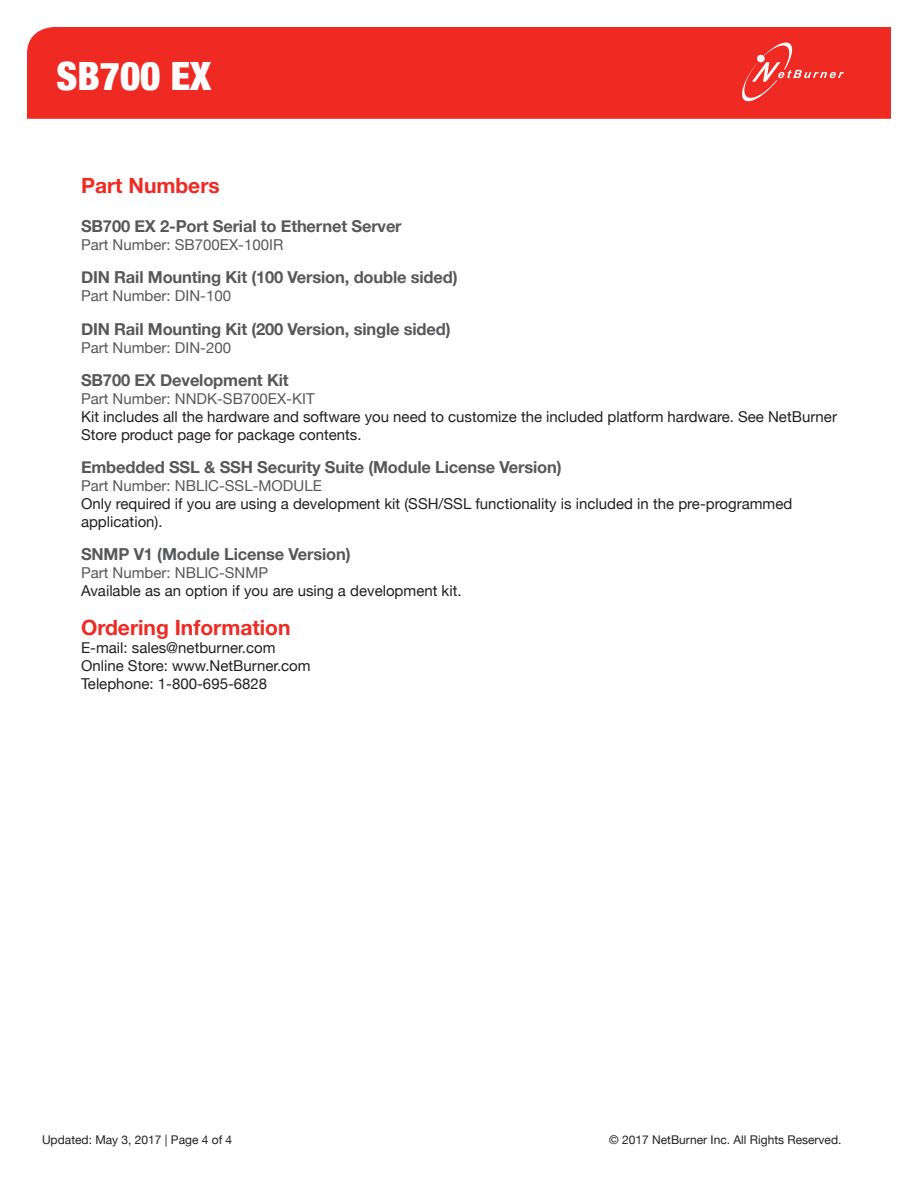
<style>
.page{position:relative;width:918px;height:1188px;background:#fff}
.page>*{position:absolute;margin:0;border:0;box-sizing:border-box;transform-origin:0 0}
.t1{font:900 condensed 39px "Helvetica Neue";color:#fff}
.t2{font:700 21px "Helvetica Neue";color:#ee2a23}
.t3{font:700 16.5px "Helvetica Neue";letter-spacing:-.01em;color:#57585a}
.t4{font:15px/18px "Helvetica Neue";color:#231f20}
.t5{font:15px "Helvetica Neue";color:#57585a}
.t6{font:12px "Helvetica Neue";color:#231f20}
</style>
<div class="page">
<div style="left:27px;top:27px;width:864px;height:92px;background:#ee2a23"></div>
<svg style="left:739px;top:39px;width:105px;height:66px;background:#ef3c36"></svg>
<h1 class="t1" style="left:56px;top:52px;width:156px">SB700 EX</h1>
<h2 class="t2" style="left:81px;top:173px;width:140px">Part Numbers</h2>
<p class="t3" style="left:81px;top:216px;width:322px">SB700 EX 2-Port Serial to Ethernet Server</p>
<p class="t5" style="left:81px;top:236px;width:204px">Part Number: SB700EX-100IR</p>
<p class="t3" style="left:81px;top:267px;width:378px">DIN Rail Mounting Kit (100 Version, double sided)</p>
<p class="t5" style="left:81px;top:287px;width:152px">Part Number: DIN-100</p>
<p class="t3" style="left:81px;top:318px;width:371px">DIN Rail Mounting Kit (200 Version, single sided)</p>
<p class="t5" style="left:81px;top:338px;width:152px">Part Number: DIN-200</p>
<p class="t3" style="left:81px;top:370px;width:209px">SB700 EX Development Kit</p>
<p class="t5" style="left:81px;top:390px;width:235px">Part Number: NNDK-SB700EX-KIT</p>
<p class="t4" style="left:81px;top:407px;width:758px">Kit includes all the hardware and software you need to customize the included platform hardware. See NetBurner<br>Store product page for package contents.</p>
<p class="t3" style="left:81px;top:457px;width:482px">Embedded SSL &amp; SSH Security Suite (Module License Version)</p>
<p class="t5" style="left:81px;top:477px;width:242px">Part Number: NBLIC-SSL-MODULE</p>
<p class="t4" style="left:81px;top:495px;width:713px">Only required if you are using a development kit (SSH/SSL functionality is included in the pre-programmed application).</p>
<p class="t3" style="left:81px;top:544px;width:271px">SNMP V1 (Module License Version)</p>
<p class="t5" style="left:81px;top:564px;width:189px">Part Number: NBLIC-SNMP</p>
<p class="t4" style="left:81px;top:582px;width:382px">Available as an option if you are using a development kit.</p>
<h2 class="t2" style="left:81px;top:615px;width:211px">Ordering Information</h2>
<p class="t4" style="left:81px;top:639px;width:231px">E-mail: sales@netburner.com<br>Online Store: www.NetBurner.com<br>Telephone: 1-800-695-6828</p>
<p class="t6" style="left:42px;top:1132px;width:192px">Updated: May 3, 2017 | Page 4 of 4</p>
<p class="t6" style="left:609px;top:1132px;width:234px">© 2017 NetBurner Inc. All Rights Reserved.</p>
</div>
